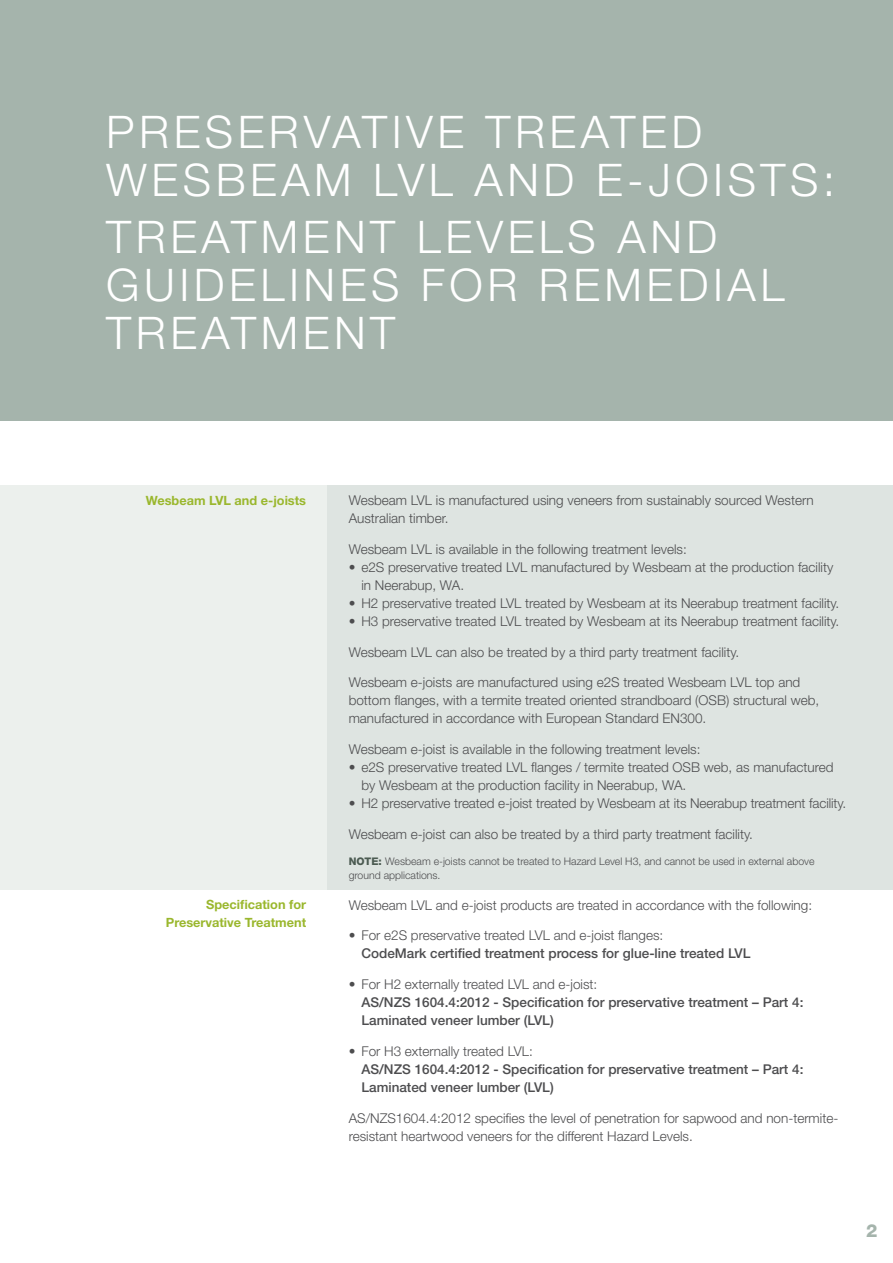
<style>
.page{position:relative;width:893px;height:1263px;background:#fff}
.page>*{position:absolute;margin:0;border:0;box-sizing:border-box;transform-origin:0 0}
.t1{font:300 45px/48px "Helvetica Neue LT Std";letter-spacing:.1em;color:#fff}
.t2{font:800 18px "Helvetica Neue LT Std";color:#a5b4ac}
.t3{font:300 13.5px/18px "Helvetica Neue LT Std";color:#4d4d4f}
.t4{font:500 13.5px/18px "Helvetica Neue LT Std";color:#4d4d4f}
.t5{font:700 12.75px/18px "Helvetica Neue LT Std";color:#9ab72d;text-align:right}
.t6{font:300 10.5px/13.5px "Helvetica Neue LT Std";color:#4d4d4f}
.s1{font-weight:800;color:#4c5b52}
</style>
<div class="page">
<div style="left:0;top:0;width:893px;height:421px;background:#a5b4ac"></div>
<div style="left:0;top:485px;width:327px;height:404px;background:#ecf0ed"></div>
<div style="left:327px;top:485px;width:566px;height:404px;background:#dee4e1"></div>
<h1 class="t1" style="left:106px;top:107px;width:731px">PRESERVATIVE TREATED<br>WESBEAM LVL AND E-JOISTS:</h1>
<h1 class="t1" style="left:106px;top:212px;width:680px">TREATMENT LEVELS AND<br>GUIDELINES FOR REMEDIAL<br>TREATMENT</h1>
<p class="t5" style="left:146px;top:491px;width:162px">Wesbeam LVL and e-joists</p>
<p class="t3" style="left:349px;top:491px;width:467px">Wesbeam LVL is manufactured using veneers from sustainably sourced Western<br>Australian timber.</p>
<p class="t3" style="left:349px;top:540px;width:340px">Wesbeam LVL is available in the following treatment levels:</p>
<p class="t3" style="left:361px;top:558px;width:473px;text-indent:-13px">• e2S preservative treated LVL manufactured by Wesbeam at the production facility in Neerabup, WA.</p>
<p class="t3" style="left:349px;top:594px;width:492px">• H2 preservative treated LVL treated by Wesbeam at its Neerabup treatment facility.</p>
<p class="t3" style="left:349px;top:612px;width:492px">• H3 preservative treated LVL treated by Wesbeam at its Neerabup treatment facility.</p>
<p class="t3" style="left:349px;top:642px;width:392px">Wesbeam LVL can also be treated by a third party treatment facility.</p>
<p class="t3" style="left:349px;top:673px;width:472px">Wesbeam e-joists are manufactured using e2S treated Wesbeam LVL top and bottom flanges, with a termite treated oriented strandboard (OSB) structural web, manufactured in accordance with European Standard EN300.</p>
<p class="t3" style="left:349px;top:740px;width:353px">Wesbeam e-joist is available in the following treatment levels:</p>
<p class="t3" style="left:361px;top:758px;width:474px;text-indent:-13px">• e2S preservative treated LVL flanges / termite treated OSB web, as manufactured by Wesbeam at the production facility in Neerabup, WA.</p>
<p class="t3" style="left:349px;top:794px;width:499px">• H2 preservative treated e-joist treated by Wesbeam at its Neerabup treatment facility.</p>
<p class="t3" style="left:349px;top:825px;width:406px">Wesbeam e-joist can also be treated by a third party treatment facility.</p>
<p class="t6" style="left:349px;top:854px;width:467px"><span class="s1">NOTE:</span> Wesbeam e-joists cannot be treated to Hazard Level H3, and cannot be used in external above ground applications.</p>
<p class="t5" style="left:166px;top:895px;width:142px">Specification for<br>Preservative Treatment</p>
<p class="t3" style="left:349px;top:895px;width:465px">Wesbeam LVL and e-joist products are treated in accordance with the following:</p>
<p class="t3" style="left:349px;top:926px;width:316px">• For e2S preservative treated LVL and e-joist flanges:</p>
<p class="t4" style="left:361px;top:944px;width:391px">CodeMark certified treatment process for glue-line treated LVL</p>
<p class="t3" style="left:349px;top:975px;width:250px">• For H2 externally treated LVL and e-joist:</p>
<p class="t4" style="left:361px;top:993px;width:443px">AS/NZS 1604.4:2012 - Specification for preservative treatment – Part 4:<br>Laminated veneer lumber (LVL)</p>
<p class="t3" style="left:349px;top:1042px;width:186px">• For H3 externally treated LVL:</p>
<p class="t4" style="left:361px;top:1060px;width:443px">AS/NZS 1604.4:2012 - Specification for preservative treatment – Part 4:<br>Laminated veneer lumber (LVL)</p>
<p class="t3" style="left:349px;top:1108px;width:491px">AS/NZS1604.4:2012 specifies the level of penetration for sapwood and non-termite&shy;resistant heartwood veneers for the different Hazard Levels.</p>
<h2 class="t2" style="left:866px;top:1220px;width:13px">2</h2>
</div>
